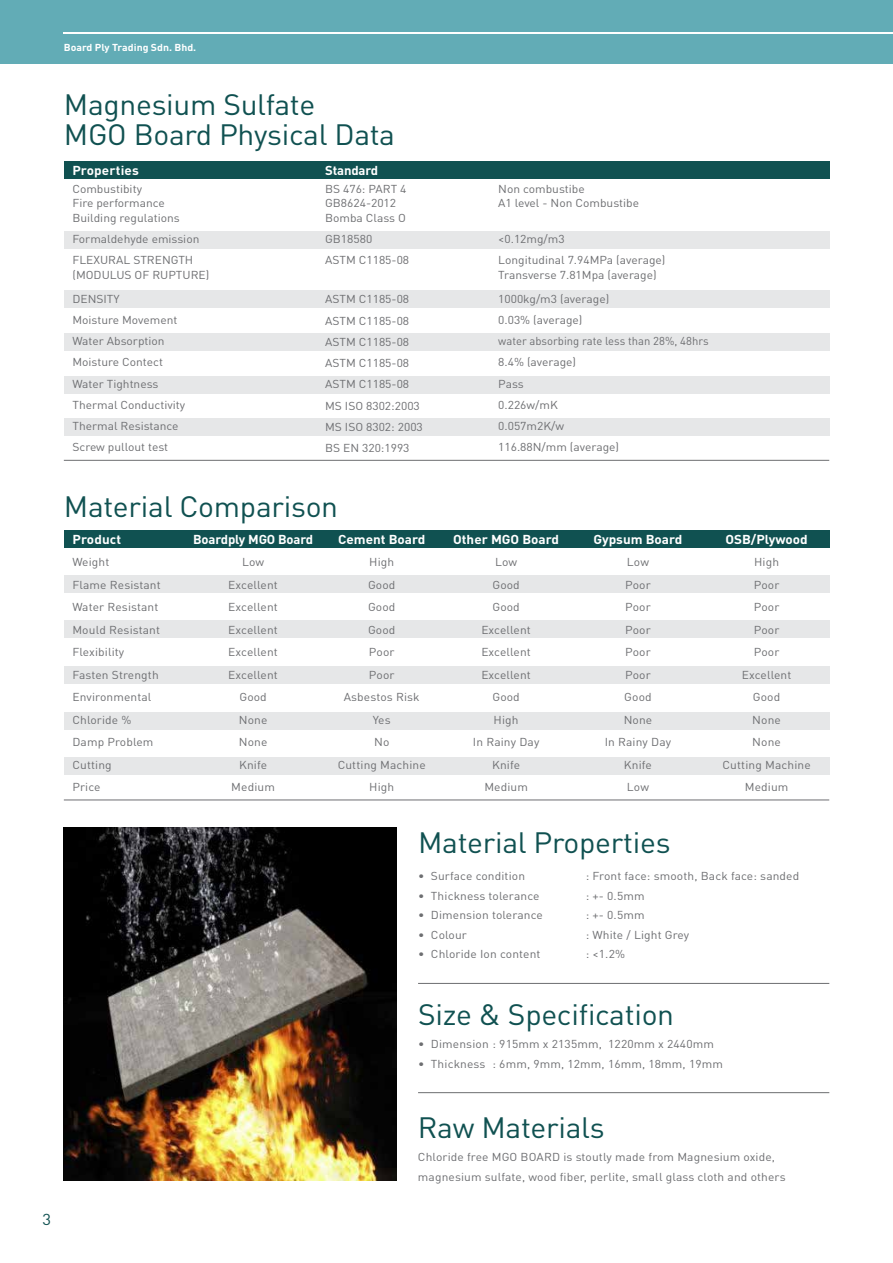
<style>
.page{position:relative;width:893px;height:1263px;background:#fff}
.page>*{position:absolute;margin:0;border:0;box-sizing:border-box;transform-origin:0 0}
.t1{font:29.1px/30px "DIN Pro";letter-spacing:-.01em;color:#105151}
.t2{font:15.6px "DIN Pro";color:#105151;scale:1.05 1}
.t3{font:700 12.9px "DIN Pro";color:#fff;scale:1.05 1}
.t4{font:700 12.9px "DIN Pro";color:#fff}
.t5{font:11.4px/22.5px "DIN Pro";color:#6d6e71;scale:1.05 1}
.t6{font:700 10.05px "DIN Pro";color:#fff;scale:1.05 1}
</style>
<div class="page">
<div style="left:64px;top:575px;width:765px;height:17px;background:#e6e7e8"></div>
<div style="left:64px;top:620px;width:765px;height:18px;background:#e6e7e8"></div>
<div style="left:64px;top:666px;width:765px;height:18px;background:#e6e7e8"></div>
<div style="left:64px;top:712px;width:765px;height:17px;background:#e6e7e8"></div>
<div style="left:64px;top:757px;width:765px;height:18px;background:#e6e7e8"></div>
<div style="left:64px;top:530px;width:765px;height:17px;background:#105151"></div>
<hr style="left:418px;top:983px;width:411px;height:1px;background:#6d6e71">
<hr style="left:418px;top:1092px;width:411px;height:1px;background:#6d6e71">
<div style="left:64px;top:161px;width:765px;height:18px;background:#105151"></div>
<div style="left:64px;top:231px;width:765px;height:17px;background:#e6e7e8"></div>
<div style="left:64px;top:290px;width:765px;height:17px;background:#e6e7e8"></div>
<div style="left:64px;top:333px;width:765px;height:17px;background:#e6e7e8"></div>
<div style="left:64px;top:376px;width:765px;height:17px;background:#e6e7e8"></div>
<div style="left:64px;top:418px;width:765px;height:17px;background:#e6e7e8"></div>
<hr style="left:64px;top:460px;width:765px;height:1px;background:#6d6e71">
<hr style="left:64px;top:799px;width:765px;height:1px;background:#6d6e71">
<img style="left:64px;top:828px;width:333px;height:353px">
<div style="left:0;top:0;width:893px;height:64px;background:#62acb6"></div>
<hr style="left:64px;top:33px;width:829px;height:1px;background:#fff">
<p class="t6" style="left:64px;top:41px;width:128px">Board Ply Trading Sdn. Bhd.</p>
<h1 class="t1" style="left:64px;top:88px;width:333px">Magnesium Sulfate<br>MGO Board Physical Data</h1>
<p class="t5" style="left:325px;top:181px;width:79px;line-height:14.4px">BS 476: PART 4<br>GB8624-2012<br>Bomba Class O</p>
<p class="t5" style="left:325px;top:228px;width:82px;line-height:21.3px">GB18580<br>ASTM C1185-08</p>
<p class="t5" style="left:325px;top:288px;width:95px;line-height:21.3px">ASTM C1185-08<br>ASTM C1185-08<br>ASTM C1185-08<br>ASTM C1185-08<br>ASTM C1185-08<br>MS ISO 8302:2003<br>MS ISO 8302: 2003<br>BS EN 320:1993</p>
<p class="t3" style="left:72px;top:161px;width:65px">Properties</p>
<p class="t4" style="left:325px;top:161px;width:55px">Standard</p>
<p class="t5" style="left:72px;top:181px;width:104px;line-height:14.4px">Combustibity<br>Fire performance<br>Building regulations</p>
<p class="t5" style="left:72px;top:228px;width:122px;line-height:21.3px">Formaldehyde emission<br>FLEXURAL STRENGTH</p>
<p class="t5" style="left:72px;top:262px;width:132px;line-height:24px">(MODULUS OF RUPTURE)<br>DENSITY</p>
<p class="t5" style="left:72px;top:309px;width:109px;line-height:21.3px">Moisture Movement<br>Water Absorption<br>Moisture Contect<br>Water Tightness<br>Thermal Conductivity<br>Thermal Resistance<br>Screw pullout test</p>
<h1 class="t1" style="left:64px;top:491px;width:276px">Material Comparison</h1>
<p class="t3" style="left:72px;top:530px;width:48px">Product</p>
<p class="t5" style="left:72px;top:550px;width:86px">Weight<br>Flame Resistant<br>Water Resistant<br>Mould Resistant<br>Flexibility<br>Fasten Strength<br>Environmental<br>Chloride %<br>Damp Problem<br>Cutting<br>Price</p>
<p class="t4" style="left:193px;top:530px;width:122px">Boardply MGO Board</p>
<p class="t5" style="left:228px;top:550px;width:49px;text-align:center">Low<br>Excellent<br>Excellent<br>Excellent<br>Excellent<br>Excellent<br>Good<br>None<br>None<br>Knife<br>Medium</p>
<p class="t3" style="left:338px;top:530px;width:85px">Cement Board</p>
<p class="t5" style="left:338px;top:550px;width:85px;text-align:center">High<br>Good<br>Good<br>Good<br>Poor<br>Poor<br>Asbestos Risk<br>Yes<br>No<br>Cutting Machine<br>High</p>
<p class="t5" style="left:498px;top:181px;width:136px;line-height:14.4px">Non combustibe<br>A1 level - Non Combustibe</p>
<p class="t5" style="left:498px;top:228px;width:161px;line-height:21.3px">&lt;0.12mg/m3<br>Longitudinal 7.94MPa (average)</p>
<p class="t5" style="left:498px;top:262px;width:152px;line-height:24px">Transverse 7.81Mpa (average)<br>1000kg/m3 (average)</p>
<p class="t5" style="left:498px;top:309px;width:202px;line-height:21.3px">0.03% (average)<br>water absorbing rate less than 28%, 48hrs<br>8.4% (average)<br>Pass<br>0.226w/mK<br>0.057m2K/w<br>116.88N/mm (average)</p>
<p class="t3" style="left:453px;top:530px;width:102px">Other MGO Board</p>
<p class="t5" style="left:473px;top:550px;width:65px;text-align:center">Low<br>Good<br>Good<br>Excellent<br>Excellent<br>Excellent<br>Good<br>High<br>In Rainy Day<br>Knife<br>Medium</p>
<p class="t3" style="left:593px;top:530px;width:86px">Gypsum Board</p>
<p class="t5" style="left:605px;top:550px;width:65px;text-align:center">Low<br>Poor<br>Poor<br>Poor<br>Poor<br>Poor<br>Good<br>None<br>In Rainy Day<br>Knife<br>Low</p>
<p class="t3" style="left:725px;top:530px;width:80px">OSB/Plywood</p>
<p class="t5" style="left:722px;top:550px;width:85px;text-align:center">High<br>Poor<br>Poor<br>Poor<br>Poor<br>Excellent<br>Good<br>None<br>None<br>Cutting Machine<br>Medium</p>
<h1 class="t1" style="left:418px;top:826px;width:254px">Material Properties</h1>
<p class="t5" style="left:418px;top:864px;width:103px">• Surface condition</p>
<p class="t5" style="left:418px;top:884px;width:117px">• Thickness tolerance</p>
<p class="t5" style="left:418px;top:904px;width:120px">• Dimension tolerance</p>
<p class="t5" style="left:418px;top:923px;width:48px">• Colour</p>
<p class="t5" style="left:418px;top:943px;width:118px">• Chloride Ion content</p>
<p class="t5" style="left:586px;top:866px;width:205px;line-height:19.5px">: Front face: smooth, Back face: sanded : +- 0.5mm<br>: +- 0.5mm<br>: White / Light Grey<br>: &lt;1.2%</p>
<h1 class="t1" style="left:418px;top:998px;width:258px">Size &amp; Specification</h1>
<p class="t5" style="left:418px;top:1032px;width:283px">• Dimension : 915mm x 2135mm, 1220mm x 2440mm</p>
<p class="t5" style="left:418px;top:1052px;width:292px">• Thickness : 6mm, 9mm, 12mm, 16mm, 18mm, 19mm</p>
<h2 class="t2" style="left:43px;top:1209px;width:10px">3</h2>
<h1 class="t1" style="left:418px;top:1111px;width:188px">Raw Materials</h1>
<p class="t5" style="left:418px;top:1147px;width:352px;line-height:19.5px">Chloride free MGO BOARD is stoutly made from Magnesium oxide, magnesium sulfate, wood fiber, perlite, small glass cloth and others</p>
</div>
